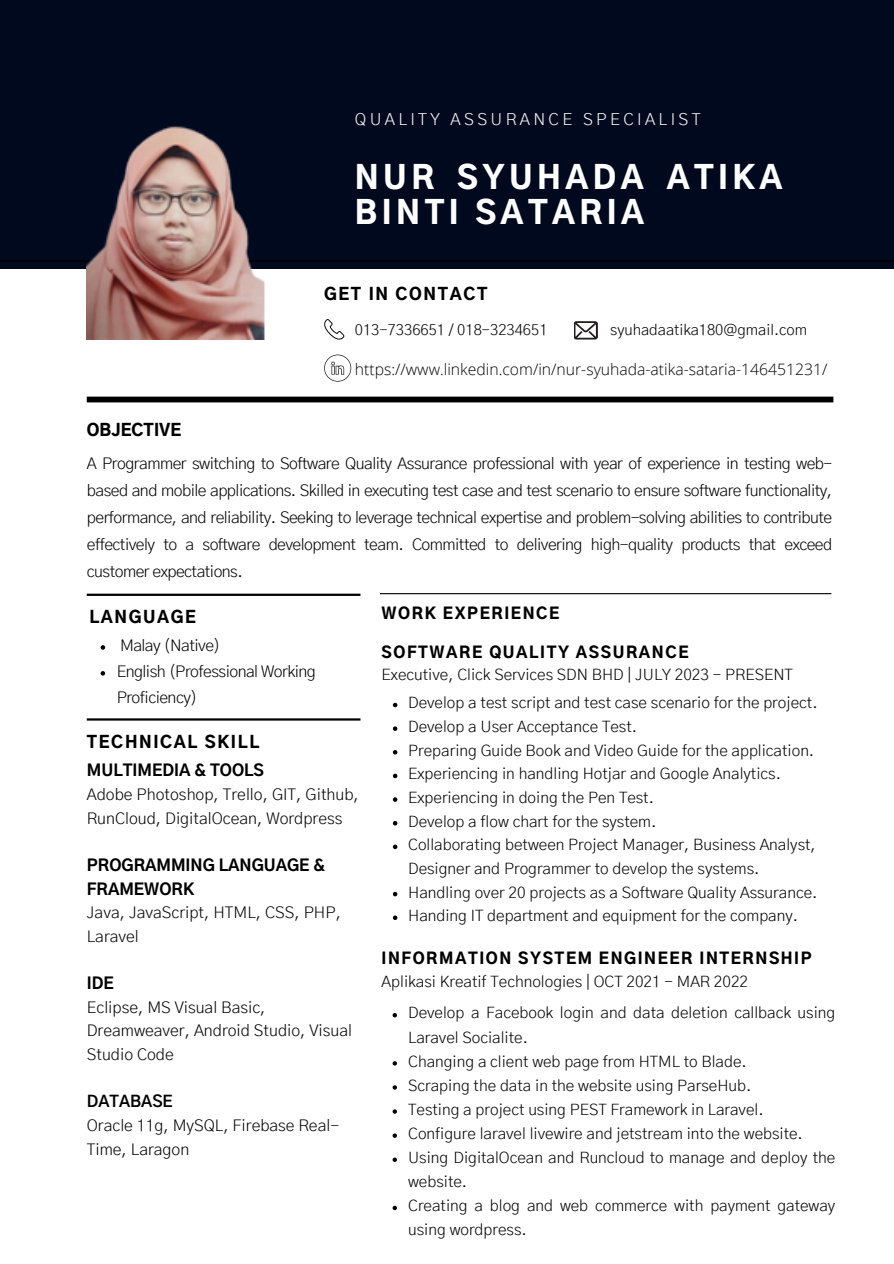
<style>
.page{position:relative;width:894px;height:1264px;background:#fff}
.page>*{position:absolute;margin:0;border:0;box-sizing:border-box;transform-origin:0 0}
.t1{font:900 31.5px/34.8px "Gothic A1";letter-spacing:.14em;color:#fff}
.t2{font:900 16.5px "Gothic A1";letter-spacing:.1em;color:#000}
.t3{font:300 16.5px "Gothic A1";letter-spacing:.205em;color:#fff}
.t4{font:900 16.5px "Gothic A1";color:#000}
.t5{font:300 16.05px/23.7px "Gothic A1";color:#000}
.t6{font:300 16.05px/25.8px "Gothic A1";letter-spacing:-.035em;color:#000}
.t7{font:800 16.05px/23.7px "Gothic A1";color:#000}
.t8{font:700 16.05px "Gothic A1";color:#000}
.t9{font:300 15.75px "Open Sans";color:#000}
.t10{font:300 15.6px/24.2px "Gothic A1";color:#000}
.t11{font:900 15.6px "Gothic A1";letter-spacing:.1em;color:#000}
.t12{font:300 15px "Gothic A1";color:#000}
</style>
<div class="page">
<div style="left:0;top:0;width:893px;height:268px;background:#00091e"></div>
<svg style="left:0;top:260px;width:893px;height:2px"></svg>
<svg style="left:380px;top:593px;width:451px;height:1px"></svg>
<img style="left:87px;top:126px;width:179px;height:213px">
<svg style="left:87px;top:593px;width:273px;height:3px"></svg>
<svg style="left:87px;top:718px;width:273px;height:2px"></svg>
<svg style="left:324px;top:319px;width:20px;height:20px"></svg>
<svg style="left:87px;top:396px;width:746px;height:6px;background:#1a1a1a"></svg>
<svg style="left:574px;top:321px;width:23px;height:18px"></svg>
<svg style="left:324px;top:354px;width:27px;height:27px"></svg>
<svg style="left:101px;top:645px;width:4px;height:4px"></svg>
<svg style="left:101px;top:671px;width:4px;height:4px"></svg>
<svg style="left:393px;top:702px;width:4px;height:5px"></svg>
<svg style="left:393px;top:726px;width:4px;height:5px"></svg>
<svg style="left:393px;top:750px;width:4px;height:4px"></svg>
<svg style="left:393px;top:773px;width:4px;height:5px"></svg>
<svg style="left:393px;top:797px;width:4px;height:4px"></svg>
<svg style="left:393px;top:821px;width:4px;height:4px"></svg>
<svg style="left:393px;top:844px;width:4px;height:5px"></svg>
<svg style="left:393px;top:891px;width:4px;height:5px"></svg>
<svg style="left:393px;top:915px;width:4px;height:5px"></svg>
<svg style="left:392px;top:1013px;width:5px;height:4px"></svg>
<svg style="left:392px;top:1061px;width:5px;height:4px"></svg>
<svg style="left:392px;top:1085px;width:5px;height:4px"></svg>
<svg style="left:392px;top:1109px;width:5px;height:4px"></svg>
<svg style="left:392px;top:1133px;width:5px;height:4px"></svg>
<svg style="left:392px;top:1157px;width:5px;height:4px"></svg>
<svg style="left:392px;top:1205px;width:5px;height:5px"></svg>
<p class="t3" style="left:355px;top:112px;width:347px">QUALITY ASSURANCE SPECIALIST</p>
<p class="t1" style="left:355px;top:162px;width:429px">NUR SYUHADA ATIKA<br>BINTI SATARIA</p>
<h2 class="t2" style="left:324px;top:286px;width:165px">GET IN CONTACT</h2>
<p class="t12" style="left:355px;top:323px;width:194px">013-7336651 / 018-3234651</p>
<p class="t12" style="left:610px;top:323px;width:198px">syuhadaatika180@gmail.com</p>
<p class="t4" style="left:87px;top:423px;width:96px">OBJECTIVE</p>
<p class="t9" style="left:355px;top:358px;width:474px">https://www.linkedin.com/in/nur-syuhada-atika-sataria-146451231/</p>
<p class="t5" style="left:87px;top:450px;width:746px;line-height:27px;text-align:justify">A Programmer switching to Software Quality Assurance professional with year of experience in testing web&shy;based and mobile applications. Skilled in executing test case and test scenario to ensure software functionality, performance, and reliability. Seeking to leverage technical expertise and problem-solving abilities to contribute effectively to a software development team. Committed to delivering high-quality products that exceed customer expectations.</p>
<h3 class="t2" style="left:89px;top:609px;width:108px">LANGUAGE</h3>
<h1 class="t6" style="left:120px;top:633px;width:102px">Malay (Native)</h1>
<p class="t6" style="left:117px;top:659px;width:200px">English (Professional Working<br>Proficiency)</p>
<h2 class="t2" style="left:87px;top:735px;width:174px">TECHNICAL SKILL</h2>
<p class="t7" style="left:87px;top:759px;width:179px">MULTIMEDIA &amp; TOOLS</p>
<p class="t5" style="left:87px;top:783px;width:273px">Adobe Photoshop, Trello, GIT, Github,<br>RunCloud, DigitalOcean, Wordpress</p>
<p class="t7" style="left:87px;top:854px;width:240px">PROGRAMMING LANGUAGE &amp;<br>FRAMEWORK</p>
<h2 class="t5" style="left:87px;top:901px;width:255px">Java, JavaScript, HTML, CSS, PHP,<br>Laravel</h2>
<p class="t7" style="left:87px;top:972px;width:28px">IDE</p>
<p class="t5" style="left:87px;top:996px;width:266px">Eclipse, MS Visual Basic,<br>Dreamweaver, Android Studio, Visual<br>Studio Code</p>
<p class="t8" style="left:87px;top:1094px;width:87px">DATABASE</p>
<h2 class="t5" style="left:87px;top:1114px;width:254px">Oracle 11g, MySQL, Firebase Real-<br>Time, Laragon</h2>
<p class="t11" style="left:381px;top:607px;width:179px">WORK EXPERIENCE</p>
<p class="t11" style="left:381px;top:645px;width:308px">SOFTWARE QUALITY ASSURANCE</p>
<p class="t10" style="left:381px;top:663px;width:412px">Executive, Click Services SDN BHD | JULY 2023 - PRESENT</p>
<p class="t10" style="left:408px;top:691px;width:411px">Develop a test script and test case scenario for the project.</p>
<p class="t10" style="left:408px;top:715px;width:230px">Develop a User Acceptance Test.</p>
<p class="t10" style="left:408px;top:739px;width:407px">Preparing Guide Book and Video Guide for the application.</p>
<p class="t10" style="left:408px;top:762px;width:374px">Experiencing in handling Hotjar and Google Analytics.</p>
<p class="t10" style="left:408px;top:786px;width:247px">Experiencing in doing the Pen Test.</p>
<p class="t10" style="left:408px;top:809px;width:249px">Develop a flow chart for the system.</p>
<p class="t10" style="left:408px;top:833px;width:409px;line-height:23.7px">Collaborating between Project Manager, Business Analyst,<br>Designer and Programmer to develop the systems.</p>
<p class="t10" style="left:408px;top:880px;width:410px">Handling over 20 projects as a Software Quality Assurance.</p>
<p class="t10" style="left:408px;top:904px;width:391px">Handing IT department and equipment for the company.</p>
<p class="t11" style="left:381px;top:951px;width:431px">INFORMATION SYSTEM ENGINEER INTERNSHIP</p>
<p class="t10" style="left:381px;top:970px;width:368px">Aplikasi Kreatif Technologies | OCT 2021 - MAR 2022</p>
<p class="t10" style="left:408px;top:1001px;width:428px">Develop a Facebook login and data deletion callback using<br>Laravel Socialite.</p>
<p class="t10" style="left:408px;top:1049px;width:340px">Changing a client web page from HTML to Blade.</p>
<p class="t10" style="left:408px;top:1074px;width:344px">Scraping the data in the website using ParseHub.</p>
<p class="t10" style="left:408px;top:1098px;width:357px">Testing a project using PEST Framework in Laravel.</p>
<p class="t10" style="left:408px;top:1122px;width:396px">Configure laravel livewire and jetstream into the website.</p>
<p class="t10" style="left:408px;top:1146px;width:428px">Using DigitalOcean and Runcloud to manage and deploy the website.</p>
<p class="t10" style="left:408px;top:1194px;width:428px">Creating a blog and web commerce with payment gateway using wordpress.</p>
</div>
